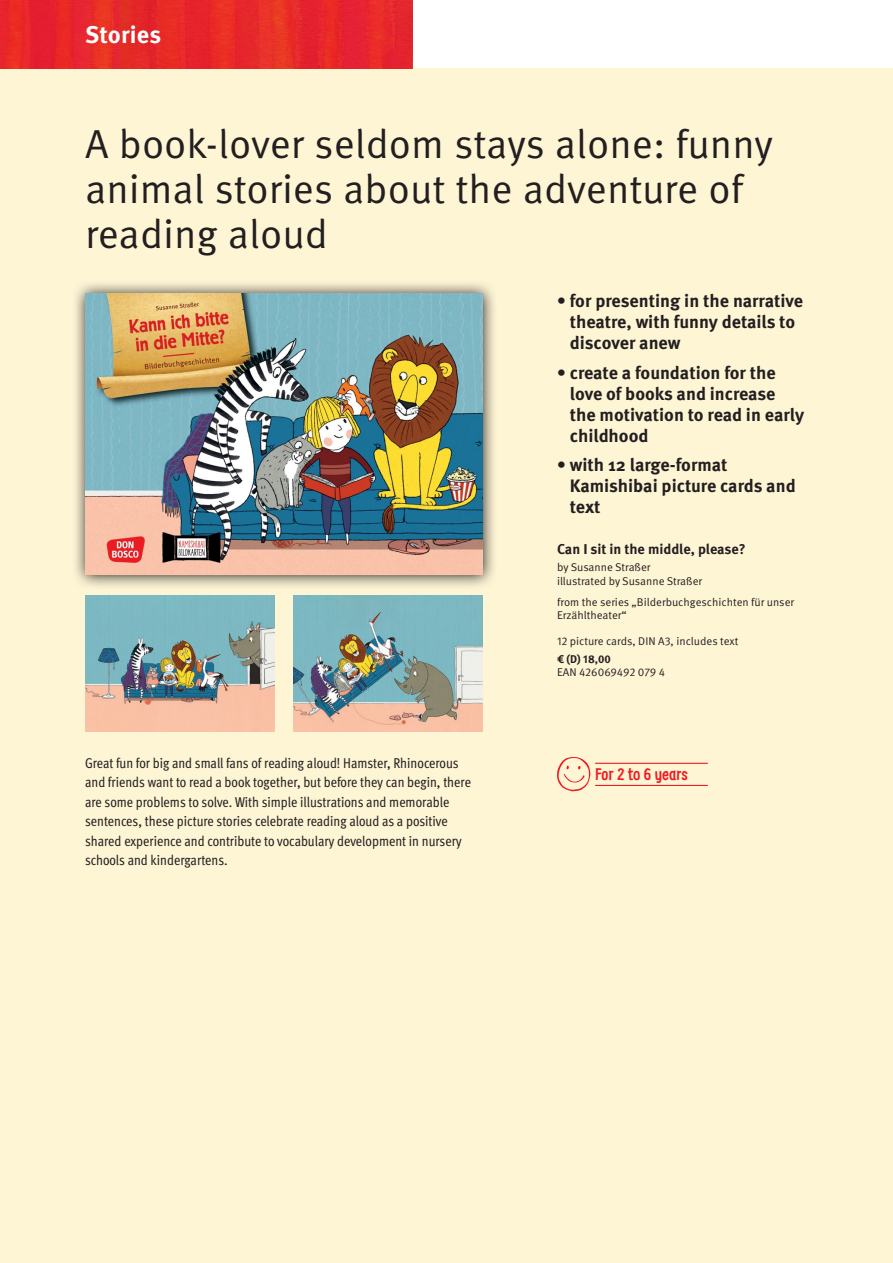
<style>
.page{position:relative;width:893px;height:1263px;background:#fff}
.page>*{position:absolute;margin:0;border:0;box-sizing:border-box;transform-origin:0 0}
.Headline{font:40.5px/45px "Meta OT Norm";color:#231f20}
.t1{font:700 24px "Meta OT";letter-spacing:.01em;color:#fff}
.t2{font:700 18px/21px "Meta OT";color:#231f20}
.t3{font:700 16.5px "Supernettcn";color:#ee1d23}
.t4{font:condensed 14.25px/19.5px "Meta OT";color:#231f20}
.Titel{font:700 14.25px "Meta OT";color:#231f20}
.Reihe{font:11.25px/13.5px "Meta OT Norm";color:#231f20}
.Autor{font:11.25px "Meta OT Norm";letter-spacing:-.005em;color:#231f20}
.Ausstattung{font:11.25px "Meta OT Norm";color:#231f20}
.ISBN{font:11.25px "Meta OT Norm";letter-spacing:-.01em;color:#231f20}
.Preis{font:700 11.25px "Meta OT";color:#231f20}
</style>
<div class="page">
<div style="left:0;top:68px;width:893px;height:1195px;background:#fef5d5"></div>
<img style="left:0;top:0;width:412px;height:68px">
<svg style="left:75px;top:283px;width:419px;height:303px;background:#cbc3ab"></svg>
<img style="left:85px;top:293px;width:398px;height:282px">
<svg style="left:557px;top:757px;width:33px;height:34px"></svg>
<hr style="left:595px;top:763px;width:112px;height:1px;background:#ee1d23">
<hr style="left:595px;top:785px;width:112px;height:1px;background:#ee1d23">
<img style="left:85px;top:595px;width:189px;height:136px">
<img style="left:293px;top:595px;width:190px;height:136px">
<h2 class="t1" style="left:85px;top:19px;width:78px">Stories</h2>
<p class="Headline" style="left:85px;top:122px;width:690px">A book-lover seldom stays alone: funny animal stories about the adventure of reading aloud</p>
<p class="t2" style="left:570px;top:290px;width:235px;text-indent:-13px">• for presenting in the narrative theatre, with funny details to discover anew</p>
<p class="t2" style="left:570px;top:362px;width:236px;text-indent:-13px">• create a foundation for the love of books and increase the motivation to read in early childhood</p>
<p class="t2" style="left:570px;top:454px;width:227px;text-indent:-13px">• with 12 large-format<br>Kamishibai picture cards and text</p>
<p class="Titel" style="left:557px;top:540px;width:190px">Can I sit in the middle, please?</p>
<p class="Autor" style="left:557px;top:561px;width:95px">by Susanne Straßer</p>
<p class="Autor" style="left:557px;top:574px;width:147px">illustrated by Susanne Straßer</p>
<p class="Reihe" style="left:557px;top:595px;width:239px">from the series „Bilderbuchgeschichten für unser<br>Erzähltheater“</p>
<p class="Ausstattung" style="left:557px;top:634px;width:183px">12 picture cards, DIN A3, includes text</p>
<p class="Preis" style="left:557px;top:652px;width:55px">€ (D) 18,00</p>
<p class="ISBN" style="left:557px;top:665px;width:110px">EAN 426069492 079 4</p>
<p class="t4" style="left:85px;top:752px;width:387px">Great fun for big and small fans of reading aloud! Hamster, Rhinocerous and friends want to read a book together, but before they can begin, there are some problems to solve. With simple illustrations and memorable sentences, these picture stories celebrate reading aloud as a positive shared experience and contribute to vocabulary development in nursery schools and kindergartens.</p>
<p class="t3" style="left:595px;top:764px;width:95px">For 2 to 6 years</p>
</div>
